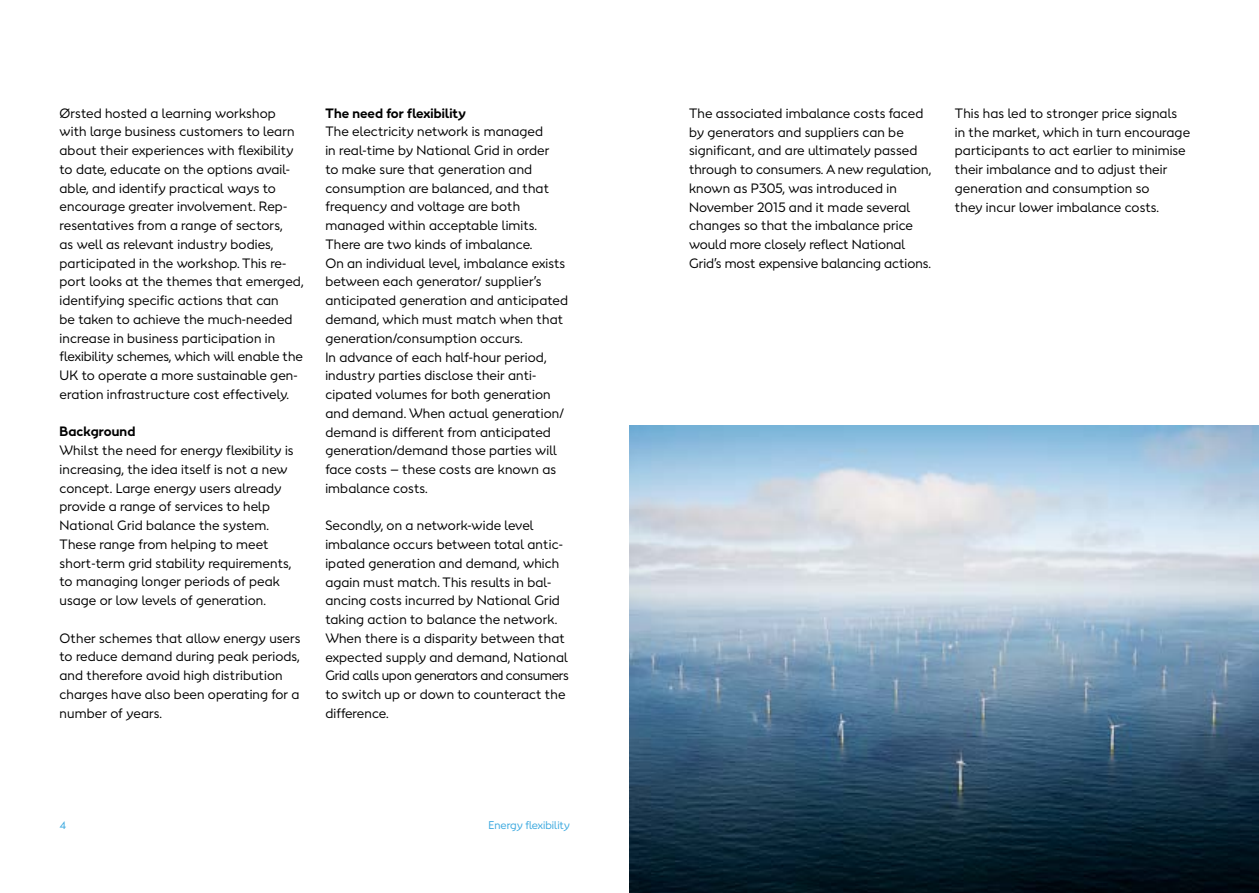
<style>
.page{position:relative;width:1259px;height:893px;background:#fff}
.page>*{position:absolute;margin:0;border:0;box-sizing:border-box;transform-origin:0 0}
.t1{font:12.75px/18.8px "Orsted Sans";letter-spacing:.01em;color:#000}
.t2{font:700 12.75px "Orsted Sans";letter-spacing:.01em;color:#000}
.t3{font:10.5px "Orsted Sans";color:#39a8df}
</style>
<div class="page">
<img style="left:629px;top:425px;width:630px;height:468px">
<p class="t1" style="left:60px;top:103px;width:246px">Ørsted hosted a learning workshop with large business customers to learn about their experiences with flexibility to date, educate on the options avail&shy;able, and identify practical ways to encourage greater involvement. Rep&shy;resentatives from a range of sectors,<br>as well as relevant industry bodies, participated in the workshop. This re&shy;port looks at the themes that emerged, identifying specific actions that can<br>be taken to achieve the much-needed increase in business participation in flexibility schemes, which will enable the UK to operate a more sustainable gen&shy;eration infrastructure cost effectively.</p>
<p class="t2" style="left:60px;top:423px;width:77px">Background</p>
<p class="t1" style="left:60px;top:441px;width:236px">Whilst the need for energy flexibility is increasing, the idea itself is not a new concept. Large energy users already provide a range of services to help National Grid balance the system.<br>These range from helping to meet short-term grid stability requirements, to managing longer periods of peak usage or low levels of generation.</p>
<p class="t1" style="left:60px;top:628px;width:243px">Other schemes that allow energy users to reduce demand during peak periods, and therefore avoid high distribution charges have also been operating for a number of years.</p>
<p class="t2" style="left:325px;top:104px;width:142px">The need for flexibility</p>
<p class="t1" style="left:325px;top:122px;width:244px">The electricity network is managed<br>in real-time by National Grid in order<br>to make sure that generation and consumption are balanced, and that frequency and voltage are both managed within acceptable limits.<br>There are two kinds of imbalance.<br>On an individual level, imbalance exists between each generator/ supplier’s anticipated generation and anticipated demand, which must match when that generation/consumption occurs.<br>In advance of each half-hour period, industry parties disclose their anti&shy;cipated volumes for both generation and demand. When actual generation/ demand is different from anticipated generation/demand those parties will face costs – these costs are known as imbalance costs.</p>
<p class="t1" style="left:325px;top:516px;width:245px">Secondly, on a network-wide level imbalance occurs between total antic&shy;ipated generation and demand, which again must match. This results in bal&shy;ancing costs incurred by National Grid taking action to balance the network.<br>When there is a disparity between that expected supply and demand, National Grid calls upon generators and consumers to switch up or down to counteract the difference.</p>
<p class="t3" style="left:60px;top:818px;width:8px">4</p>
<p class="t3" style="left:488px;top:818px;width:83px">Energy flexibility</p>
<p class="t1" style="left:689px;top:104px;width:244px">The associated imbalance costs faced by generators and suppliers can be significant, and are ultimately passed through to consumers. A new regulation, known as P305, was introduced in November 2015 and it made several changes so that the imbalance price would more closely reflect National Grid’s most expensive balancing actions.</p>
<p class="t1" style="left:955px;top:104px;width:237px">This has led to stronger price signals in the market, which in turn encourage participants to act earlier to minimise their imbalance and to adjust their generation and consumption so<br>they incur lower imbalance costs.</p>
</div>
